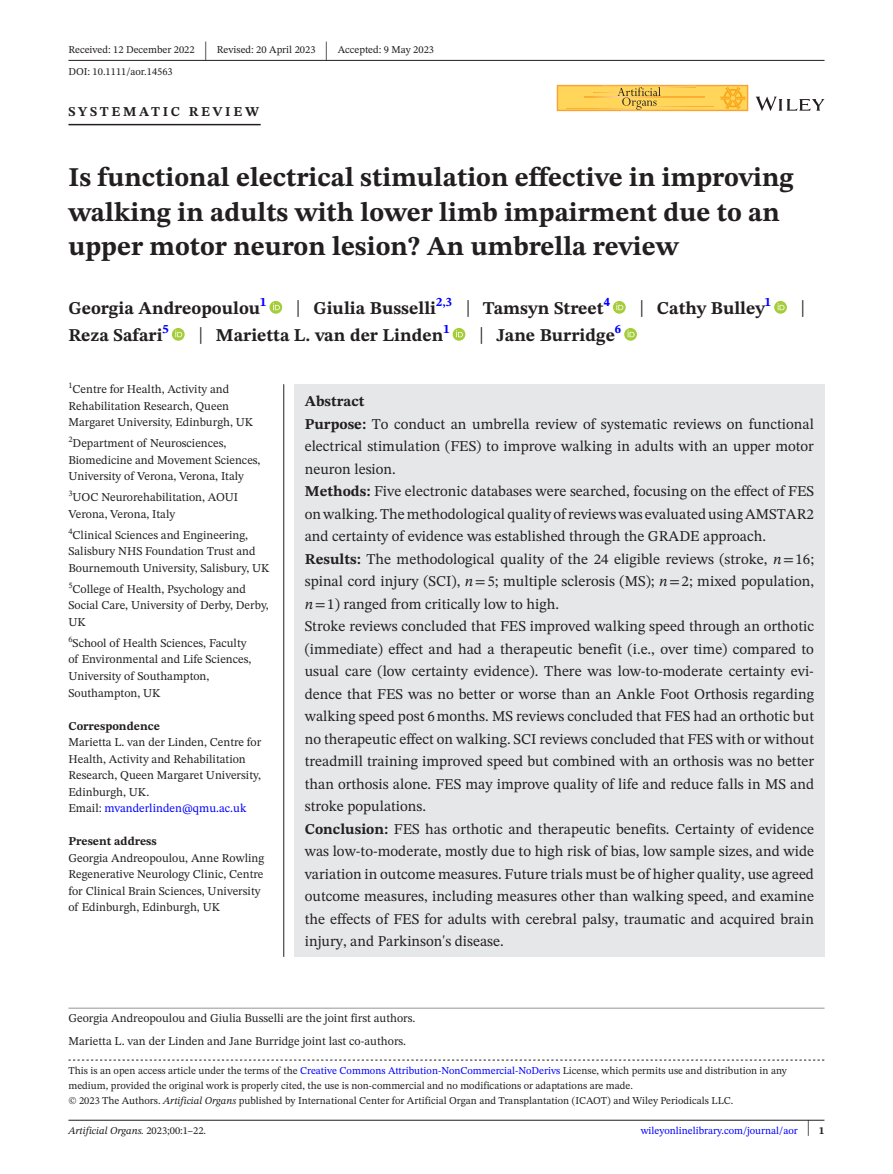
<style>
.page{position:relative;width:893px;height:1174px;background:#fff}
.page>*{position:absolute;margin:0;border:0;box-sizing:border-box;transform-origin:0 0}
.t1{font:700 27px/34.5px "STIX Two Text";color:#231f20}
.t2{font:25.65px "STIX Two Text";color:#231f20;scale:.49 1}
.t3{font:23.4px "STIX Two Text";color:#231f20;scale:.77 1}
.t4{font:700 18px "STIX Two Text";color:#231f20}
.t5{font:15px/22.5px "STIX Two Text";color:#231f20}
.t6{font:700 13.5px "STIX Two Text";letter-spacing:.2em;color:#231f20}
.t7{font:12px/16.5px "STIX Two Text";color:#231f20}
.t8{font:700 12px "STIX Two Text";color:#231f20}
.t9{font:10.5px/15px "STIX Two Text";color:#231f20}
.t10{font:10.5px "STIX Two Text";color:#00f}
.t11{font:italic 10.5px "STIX Two Text";color:#231f20}
.s1{font-weight:400;font-size:23.4px}
.s2{color:#00f}
.s3{font-weight:700}
.s4{font-style:italic}
.s5{font-family:"STIX"}
.s6{font-style:normal}
.s7{font-size:22.2px;color:#231f20}
.s8{font-weight:700;color:#231f20}
</style>
<div class="page">
<hr style="left:68px;top:1119px;width:756px;height:1px;background:#231f20">
<svg style="left:756px;top:97px;width:68px;height:14px"></svg>
<svg style="left:557px;top:85px;width:191px;height:26px;background:#f6c64f"></svg>
<hr style="left:68px;top:60px;width:756px;height:1px;background:#231f20">
<hr style="left:68px;top:124px;width:193px;height:1px;background:#231f20">
<svg style="left:269px;top:301px;width:13px;height:13px"></svg>
<svg style="left:273px;top:303px;width:7px;height:7px"></svg>
<svg style="left:613px;top:301px;width:13px;height:13px"></svg>
<svg style="left:616px;top:303px;width:7px;height:7px"></svg>
<svg style="left:774px;top:301px;width:13px;height:13px"></svg>
<svg style="left:778px;top:303px;width:6px;height:7px"></svg>
<svg style="left:172px;top:328px;width:13px;height:13px"></svg>
<svg style="left:175px;top:330px;width:7px;height:7px"></svg>
<svg style="left:453px;top:328px;width:12px;height:13px"></svg>
<svg style="left:456px;top:330px;width:7px;height:7px"></svg>
<svg style="left:624px;top:328px;width:13px;height:13px"></svg>
<svg style="left:628px;top:330px;width:6px;height:7px"></svg>
<svg style="left:68px;top:1059px;width:756px;height:1px"></svg>
<hr style="left:68px;top:1007px;width:756px;height:1px;background:#939598">
<div style="left:294px;top:384px;width:530px;height:573px;background:#e6e7e9"></div>
<hr style="left:283px;top:384px;width:1px;height:573px;background:#231f20">
<p class="t9" style="left:68px;top:42px;width:128px">Received: 12 December 2022</p>
<h2 class="t2" style="left:204px;top:32px;width:8px">|</h2>
<p class="t9" style="left:217px;top:42px;width:100px">Revised: 20 April 2023</p>
<h2 class="t2" style="left:325px;top:32px;width:8px">|</h2>
<p class="t9" style="left:338px;top:42px;width:98px">Accepted: 9 May 2023</p>
<p class="t9" style="left:68px;top:64px;width:106px">DOI: 10.1111/aor.14563</p>
<p class="t6" style="left:68px;top:101px;width:192px">SYSTEMATIC REVIEW</p>
<h1 class="t1" style="left:68px;top:161px;width:727px">Is functional electrical stimulation effective in improving walking in adults with lower limb impairment due to an upper motor neuron lesion? An umbrella review</h1>
<p class="t4" style="left:68px;top:295px;width:200px">Georgia Andreopoulou<sup>1</sup></p>
<p class="t4" style="left:296px;top:295px;width:316px"><span class="s1">|</span> Giulia Busselli<sup>2,3</sup> <span class="s1">|</span> Tamsyn Street<sup>4</sup></p>
<p class="t4" style="left:639px;top:295px;width:133px"><span class="s1">|</span> Cathy Bulley<sup>1</sup></p>
<h3 class="t3" style="left:801px;top:291px;width:8px">|</h3>
<p class="t4" style="left:68px;top:322px;width:102px">Reza Safari<sup>5</sup></p>
<p class="t4" style="left:198px;top:322px;width:253px"><span class="s1">|</span> Marietta L. van der Linden<sup>1</sup></p>
<p class="t4" style="left:479px;top:322px;width:144px"><span class="s1">|</span> Jane Burridge<sup>6</sup></p>
<p class="t7" style="left:68px;top:381px;width:186px"><sup>1</sup>Centre for Health, Activity and<br>Rehabilitation Research, Queen<br>Margaret University, Edinburgh, UK</p>
<p class="t7" style="left:68px;top:435px;width:194px"><sup>2</sup>Department of Neurosciences,<br>Biomedicine and Movement Sciences,<br>University of Verona, Verona, Italy</p>
<p class="t7" style="left:68px;top:489px;width:171px"><sup>3</sup>UOC Neurorehabilitation, AOUI<br>Verona, Verona, Italy</p>
<p class="t7" style="left:68px;top:526px;width:203px"><sup>4</sup>Clinical Sciences and Engineering,<br>Salisbury NHS Foundation Trust and<br>Bournemouth University, Salisbury, UK</p>
<p class="t7" style="left:68px;top:580px;width:202px"><sup>5</sup>College of Health, Psychology and<br>Social Care, University of Derby, Derby,<br>UK</p>
<p class="t7" style="left:68px;top:634px;width:184px"><sup>6</sup>School of Health Sciences, Faculty of Environmental and Life Sciences,<br>University of Southampton,<br>Southampton, UK</p>
<p class="t8" style="left:68px;top:717px;width:93px">Correspondence</p>
<p class="t7" style="left:68px;top:733px;width:194px">Marietta L. van der Linden, Centre for<br>Health, Activity and Rehabilitation<br>Research, Queen Margaret University,<br>Edinburgh, UK.<br>Email: <span class="s2">mvanderlinden@qmu.ac.uk</span></p>
<p class="t8" style="left:68px;top:832px;width:90px">Present address</p>
<p class="t7" style="left:68px;top:849px;width:197px">Georgia Andreopoulou, Anne Rowling Regenerative Neurology Clinic, Centre for Clinical Brain Sciences, University of Edinburgh, Edinburgh, UK</p>
<p class="t5" style="left:305px;top:390px;width:511px"><span class="s3">Abstract<br>Purpose:</span> To conduct an umbrella review of systematic reviews on functional electrical stimulation (FES) to improve walking in adults with an upper motor neuron lesion.<br><span class="s3">Methods:</span> Five electronic databases were searched, focusing on the effect of FES on walking. The methodological quality of reviews was evaluated using AMSTAR2 and certainty of evidence was established through the GRADE approach.<br><span class="s3">Results:</span> The methodological quality of the 24 eligible reviews (stroke, <span class="s4">n</span><span class="s5">=</span>16; spinal cord injury (SCI), <span class="s4">n</span><span class="s5">=</span>5; multiple sclerosis (MS); <span class="s4">n</span><span class="s5">=</span>2; mixed population, <span class="s4">n</span><span class="s5">=</span>1) ranged from critically low to high.<br>Stroke reviews concluded that FES improved walking speed through an orthotic (immediate) effect and had a therapeutic benefit (i.e., over time) compared to usual care (low certainty evidence). There was low-to-moderate certainty evi&shy;dence that FES was no better or worse than an Ankle Foot Orthosis regarding walking speed post 6months. MS reviews concluded that FES had an orthotic but no therapeutic effect on walking. SCI reviews concluded that FES with or without treadmill training improved speed but combined with an orthosis was no better than orthosis alone. FES may improve quality of life and reduce falls in MS and stroke populations.<br><span class="s3">Conclusion:</span> FES has orthotic and therapeutic benefits. Certainty of evidence was low-to-moderate, mostly due to high risk of bias, low sample sizes, and wide variation in outcome measures. Future trials must be of higher quality, use agreed outcome measures, including measures other than walking speed, and examine the effects of FES for adults with cerebral palsy, traumatic and acquired brain injury, and Parkinson's disease.</p>
<p class="t7" style="left:68px;top:1006px;width:349px;line-height:22.5px">Georgia Andreopoulou and Giulia Busselli are the joint first authors.<br>Marietta L. van der Linden and Jane Burridge joint last co-authors.</p>
<p class="t9" style="left:68px;top:1063px;width:720px">This is an open access article under the terms of the <span class="s2">Creative Commons Attribution-NonCommercial-NoDerivs</span> License, which permits use and distribution in any medium, provided the original work is properly cited, the use is non-commercial and no modifications or adaptations are made.<br>© 2023 The Authors. <span class="s4">Artificial Organs</span> published by International Center for Artificial Organ and Transplantation (ICAOT) and Wiley Periodicals LLC.</p>
<p class="t11" style="left:68px;top:1123px;width:139px">Artificial Organs. <span class="s6">2023;00:1–22.</span></p>
<p class="t10" style="left:641px;top:1123px;width:185px">wileyonlinelibrary.com/journal/aor <span class="s7">|</span> <span class="s8">1</span></p>
</div>
